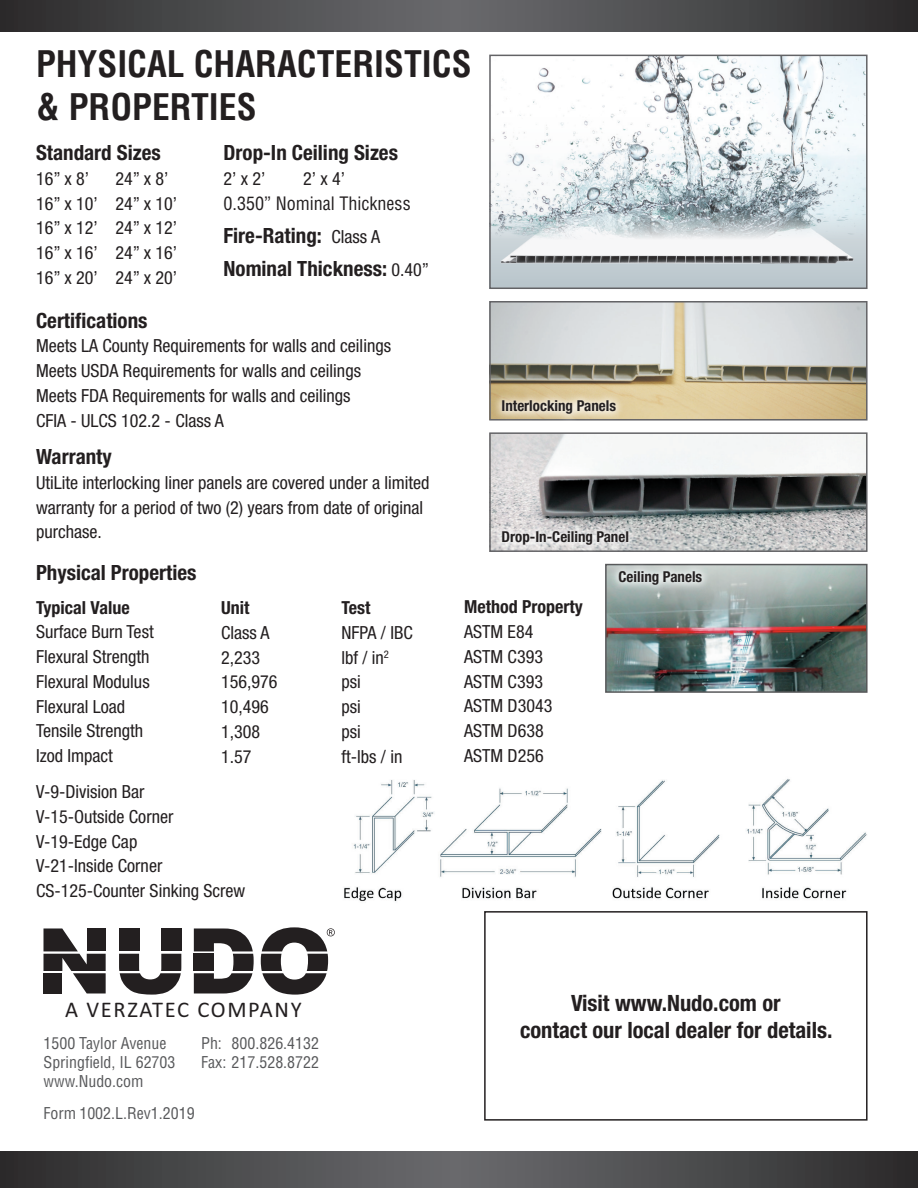
<style>
.page{position:relative;width:918px;height:1188px;background:#fff}
.page>*{position:absolute;margin:0;border:0;box-sizing:border-box;transform-origin:0 0}
.t1{font:700 condensed 35.7px "Helvetica";color:#231f20}
.t2{font:700 condensed 22.5px "Helvetica Neue";color:#231f20}
.t3{font:22.5px "Calibri";letter-spacing:.07em;color:#231f20}
.t4{font:700 condensed 21px "Helvetica Neue";color:#231f20}
.t5{font:condensed 18px/24.8px "Helvetica Neue";color:#231f20}
.t6{font:700 condensed 18px "Helvetica Neue";color:#231f20}
.t7{font:condensed 18px "Helvetica";color:#231f20}
.t8{font:condensed 15.9px "Helvetica";color:#57585a}
.t9{font:700 condensed 15px "Helvetica Neue";color:#231f20}
.s1{font-weight:400;font-size:18px}
</style>
<div class="page">
<div style="left:490px;top:118px;width:377px;height:170px;background:#bec9cf"></div>
<img style="left:492px;top:58px;width:373px;height:206px">
<div style="left:489px;top:55px;width:379px;height:234px;border:2px solid #636366"></div>
<svg style="left:43px;top:928px;width:63px;height:65px"></svg>
<svg style="left:119px;top:954px;width:62px;height:41px"></svg>
<div style="left:161px;top:928px;width:20px;height:23px;background:#231f20"></div>
<div style="left:119px;top:928px;width:20px;height:23px;background:#231f20"></div>
<svg style="left:194px;top:928px;width:60px;height:65px"></svg>
<svg style="left:261px;top:927px;width:74px;height:68px"></svg>
<div style="left:484px;top:911px;width:384px;height:210px;border:2px solid #231f20"></div>
<svg style="left:0;top:1152px;width:918px;height:36px;background:#4b4b4d"></svg>
<svg style="left:0;top:0;width:918px;height:32px;background:#4b4b4d"></svg>
<img style="left:492px;top:304px;width:373px;height:114px">
<div style="left:489px;top:301px;width:379px;height:120px;border:2px solid #636366"></div>
<img style="left:492px;top:435px;width:373px;height:114px">
<div style="left:489px;top:432px;width:379px;height:120px;border:2px solid #636366"></div>
<img style="left:344px;top:780px;width:258px;height:122px">
<img style="left:612px;top:779px;width:255px;height:120px">
<div style="left:493px;top:391px;width:132px;height:32px;background:#fff;opacity:.75"></div>
<div style="left:493px;top:522px;width:145px;height:32px;background:#fff;opacity:.75"></div>
<img style="left:605px;top:563px;width:263px;height:130px">
<div style="left:609px;top:562px;width:103px;height:32px;background:#fff;opacity:.75"></div>
<p class="t1" style="left:36px;top:43px;width:437px">PHYSICAL CHARACTERISTICS</p>
<p class="t1" style="left:36px;top:85px;width:222px">&amp; PROPERTIES</p>
<p class="t4" style="left:224px;top:140px;width:176px">Drop-In Ceiling Sizes</p>
<p class="t5" style="left:224px;top:166px;width:44px">2’ x 2’</p>
<p class="t5" style="left:303px;top:166px;width:44px">2’ x 4’</p>
<p class="t7" style="left:224px;top:192px;width:189px">0.350” Nominal Thickness</p>
<p class="t4" style="left:224px;top:223px;width:158px">Fire-Rating: <span class="s1">Class A</span></p>
<p class="t4" style="left:224px;top:256px;width:207px">Nominal Thickness: <span class="s1">0.40”</span></p>
<p class="t4" style="left:36px;top:140px;width:126px">Standard Sizes</p>
<p class="t5" style="left:36px;top:166px;width:55px">16” x 8’</p>
<p class="t5" style="left:115px;top:166px;width:55px">24” x 8’</p>
<p class="t5" style="left:36px;top:191px;width:143px">16” x 10’ 24” x 10’</p>
<p class="t5" style="left:36px;top:215px;width:143px">16” x 12’ 24” x 12’</p>
<p class="t5" style="left:36px;top:240px;width:143px">16” x 16’ 24” x 16’</p>
<p class="t5" style="left:36px;top:265px;width:143px">16” x 20’ 24” x 20’</p>
<p class="t4" style="left:36px;top:307px;width:113px">Certifications</p>
<p class="t5" style="left:36px;top:333px;width:357px">Meets LA County Requirements for walls and ceilings Meets USDA Requirements for walls and ceilings Meets FDA Requirements for walls and ceilings<br>CFIA - ULCS 102.2 - Class A</p>
<p class="t4" style="left:36px;top:444px;width:77px">Warranty</p>
<p class="t5" style="left:36px;top:470px;width:395px">UtiLite interlocking liner panels are covered under a limited warranty for a period of two (2) years from date of original purchase.</p>
<p class="t9" style="left:502px;top:397px;width:116px">Interlocking Panels</p>
<p class="t9" style="left:502px;top:528px;width:129px">Drop-In-Ceiling Panel</p>
<p class="t9" style="left:619px;top:568px;width:85px">Ceiling Panels</p>
<p class="t4" style="left:36px;top:559px;width:162px">Physical Properties</p>
<p class="t6" style="left:36px;top:596px;width:95px">Typical Value</p>
<p class="t5" style="left:36px;top:619px;width:119px">Surface Burn Test</p>
<p class="t5" style="left:36px;top:644px;width:115px">Flexural Strength</p>
<p class="t5" style="left:36px;top:669px;width:115px">Flexural Modulus</p>
<p class="t5" style="left:36px;top:694px;width:91px">Flexural Load</p>
<p class="t5" style="left:36px;top:718px;width:109px">Tensile Strength</p>
<p class="t5" style="left:36px;top:743px;width:78px">Izod Impact</p>
<p class="t5" style="left:36px;top:779px;width:110px">V-9-Division Bar</p>
<p class="t5" style="left:36px;top:804px;width:139px">V-15-Outside Corner</p>
<p class="t5" style="left:36px;top:829px;width:103px">V-19-Edge Cap</p>
<p class="t5" style="left:36px;top:853px;width:128px">V-21-Inside Corner</p>
<p class="t5" style="left:36px;top:878px;width:211px">CS-125-Counter Sinking Screw</p>
<p class="t6" style="left:464px;top:596px;width:120px">Method Property</p>
<p class="t5" style="left:464px;top:619px;width:71px">ASTM E84</p>
<p class="t5" style="left:464px;top:644px;width:80px">ASTM C393</p>
<p class="t5" style="left:464px;top:669px;width:80px">ASTM C393</p>
<p class="t5" style="left:464px;top:694px;width:90px">ASTM D3043</p>
<p class="t5" style="left:464px;top:718px;width:81px">ASTM D638</p>
<p class="t5" style="left:464px;top:744px;width:81px">ASTM D256</p>
<p class="t6" style="left:221px;top:597px;width:30px">Unit</p>
<p class="t5" style="left:221px;top:620px;width:50px">Class A</p>
<p class="t5" style="left:221px;top:645px;width:41px">2,233</p>
<p class="t5" style="left:221px;top:670px;width:58px">156,976</p>
<p class="t5" style="left:221px;top:694px;width:49px">10,496</p>
<p class="t5" style="left:221px;top:719px;width:41px">1,308</p>
<p class="t5" style="left:221px;top:744px;width:32px">1.57</p>
<p class="t6" style="left:342px;top:597px;width:30px">Test</p>
<p class="t5" style="left:342px;top:620px;width:73px">NFPA / IBC</p>
<p class="t5" style="left:342px;top:645px;width:49px">lbf / in<sup>2</sup></p>
<p class="t5" style="left:342px;top:670px;width:21px">psi</p>
<p class="t5" style="left:342px;top:694px;width:21px">psi</p>
<p class="t5" style="left:342px;top:719px;width:21px">psi</p>
<p class="t5" style="left:342px;top:744px;width:62px">ft-lbs / in</p>
<p class="t3" style="left:65px;top:995px;width:238px">A VERZATEC COMPANY</p>
<p class="t8" style="left:44px;top:1034px;width:125px">1500 Taylor Avenue</p>
<p class="t8" style="left:44px;top:1053px;width:134px">Springfield, IL 62703</p>
<p class="t8" style="left:44px;top:1072px;width:102px">www.Nudo.com</p>
<p class="t8" style="left:44px;top:1103px;width:153px">Form 1002.L.Rev1.2019</p>
<p class="t8" style="left:201px;top:1034px;width:119px">Ph: 800.826.4132</p>
<p class="t8" style="left:201px;top:1053px;width:119px">Fax: 217.528.8722</p>
<p class="t2" style="left:571px;top:989px;width:211px">Visit www.Nudo.com or</p>
<p class="t2" style="left:520px;top:1016px;width:314px">contact our local dealer for details.</p>
</div>
